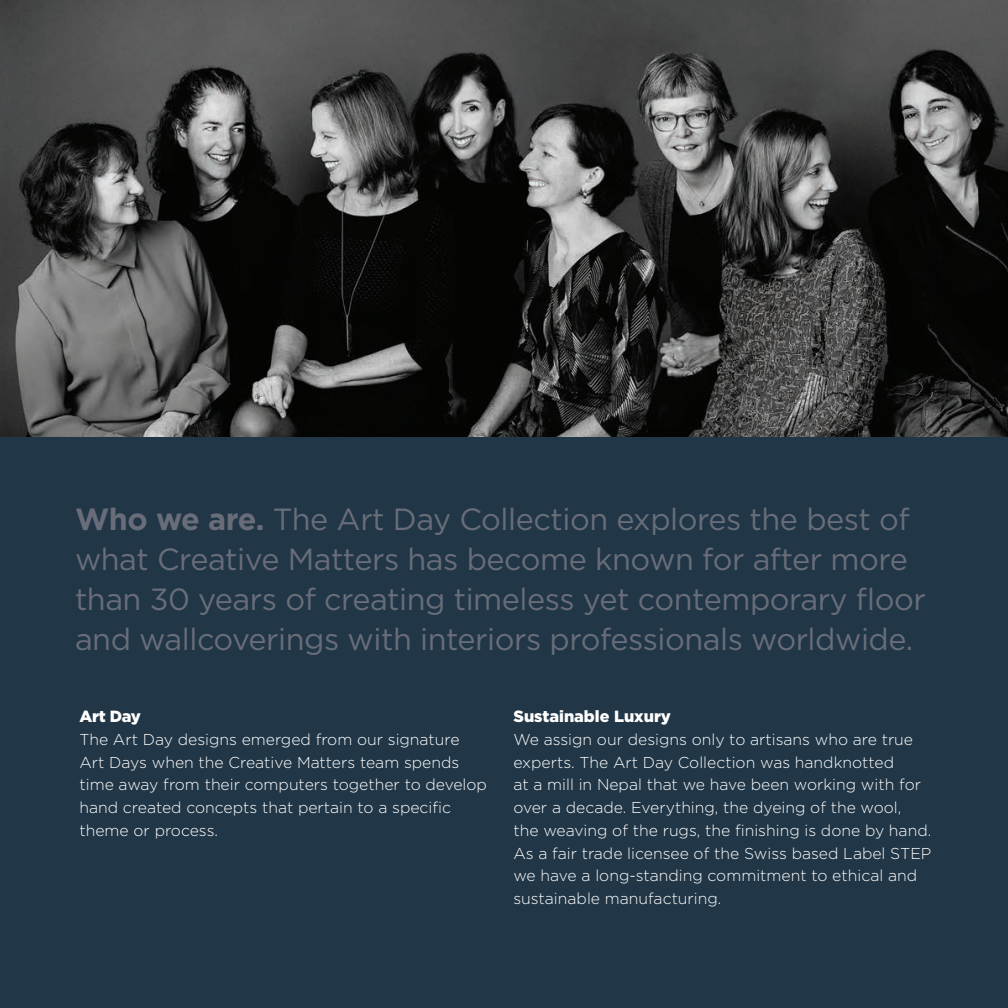
<style>
.page{position:relative;width:1008px;height:1008px;background:#fff}
.page>*{position:absolute;margin:0;border:0;box-sizing:border-box;transform-origin:0 0}
.t1{font:30.62px/40.2px "Gotham";letter-spacing:-.015em;color:#686d79}
.t2{font:900 16.1px "Gotham HTF";color:#fff}
.t3{font:300 15.75px/22.8px "Gotham HTF";color:#fff}
.s1{font-weight:700}
</style>
<div class="page">
<div style="left:0;top:437px;width:1008px;height:571px;background:#213646"></div>
<img style="left:0;top:0;width:1008px;height:437px">
<h1 class="t1" style="left:75px;top:498px;width:852px"><span class="s1">Who we are.</span> The Art Day Collection explores the best of what Creative Matters has become known for after more than 30 years of creating timeless yet contemporary floor and wallcoverings with interiors professionals worldwide.</h1>
<p class="t2" style="left:80px;top:707px;width:63px">Art Day</p>
<p class="t3" style="left:80px;top:728px;width:409px">The Art Day designs emerged from our signature Art Days when the Creative Matters team spends time away from their computers together to develop hand created concepts that pertain to a specific theme or process.</p>
<p class="t2" style="left:513px;top:707px;width:159px">Sustainable Luxury</p>
<p class="t3" style="left:513px;top:728px;width:419px">We assign our designs only to artisans who are true experts. The Art Day Collection was handknotted<br>at a mill in Nepal that we have been working with for over a decade. Everything, the dyeing of the wool,<br>the weaving of the rugs, the finishing is done by hand.<br>As a fair trade licensee of the Swiss based Label STEP we have a long-standing commitment to ethical and sustainable manufacturing.</p>
</div>
